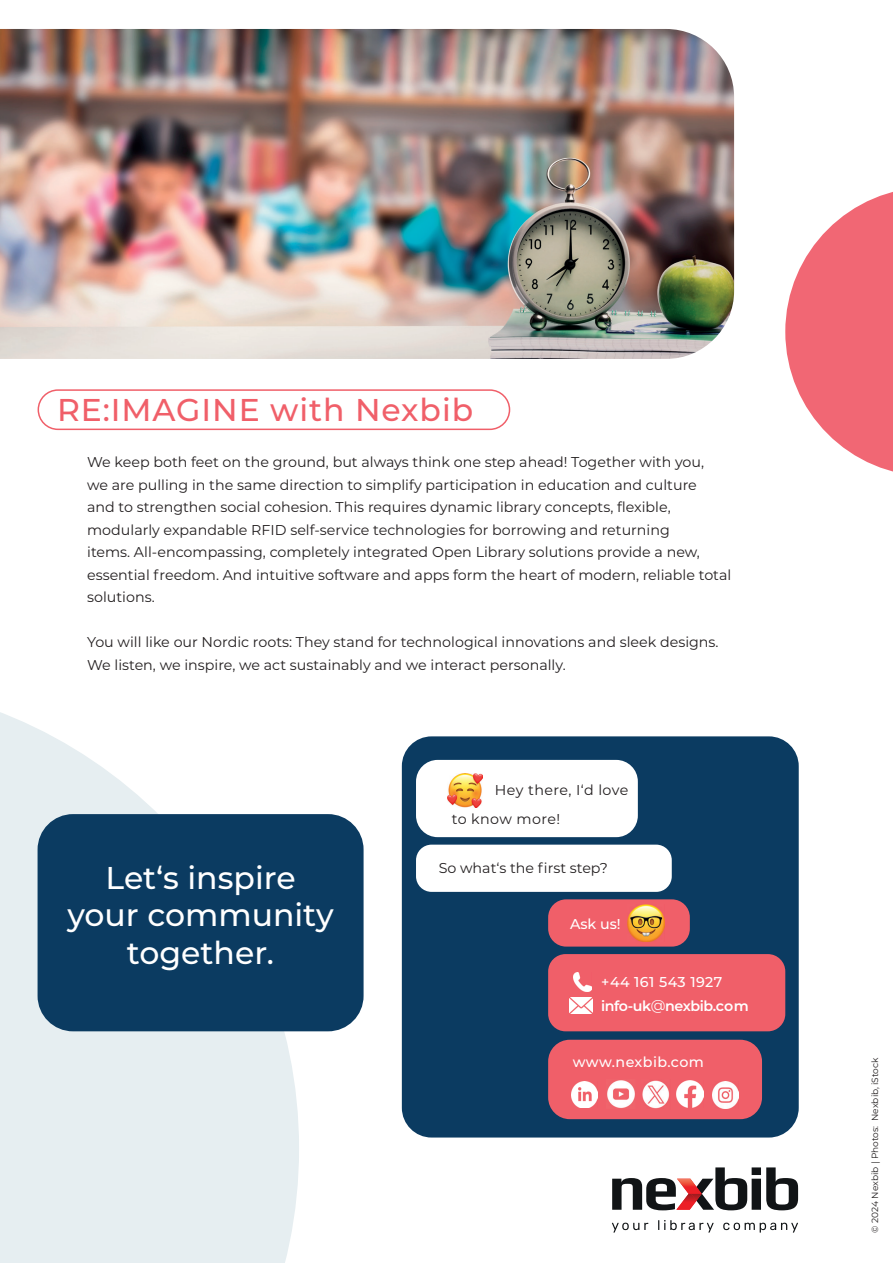
<style>
.page{position:relative;width:893px;height:1263px;background:#fff}
.page>*{position:absolute;margin:0;border:0;box-sizing:border-box;transform-origin:0 0}
.t1{font:500 31.5px/37.5px "Montserrat";color:#fff;text-align:center}
.t2{font:500 31.5px "Montserrat";letter-spacing:.03em;color:#f05f69}
.t3{font:14.25px/22.5px "Montserrat";color:#231f20}
.t4{font:600 14.25px/24px "Montserrat";letter-spacing:-.03em;color:#fff}
.t5{font:14.25px/29.1px "Montserrat";letter-spacing:.025em;color:#231f20}
.t6{font:500 14.25px "Montserrat";letter-spacing:.02em;color:#fff}
.t7{font:9px "Montserrat";color:#231f20}
.s1{font-weight:500}
.s2{font-weight:400}
</style>
<div class="page">
<svg style="left:785px;top:192px;width:108px;height:280px"></svg>
<svg style="left:612px;top:1167px;width:186px;height:43px"></svg>
<svg style="left:612px;top:1220px;width:186px;height:12px"></svg>
<img style="left:0;top:29px;width:734px;height:330px">
<svg style="left:0;top:712px;width:299px;height:551px;fill:#e6eef1"></svg>
<div style="left:402px;top:736px;width:397px;height:401px;background:#0b3b61;border-radius:30px"></div>
<div style="left:548px;top:954px;width:237px;height:77px;background:#f05f69;border-radius:17px"></div>
<img style="left:573px;top:973px;width:19px;height:19px">
<img style="left:569px;top:998px;width:24px;height:16px">
<div style="left:548px;top:1040px;width:214px;height:79px;background:#f05f69;border-radius:22px"></div>
<img style="left:571px;top:1082px;width:27px;height:25px">
<img style="left:642px;top:1080px;width:27px;height:29px">
<img style="left:607px;top:1080px;width:28px;height:28px">
<img style="left:677px;top:1081px;width:26px;height:26px">
<img style="left:713px;top:1082px;width:26px;height:26px">
<div style="left:548px;top:899px;width:142px;height:47px;background:#f05f69;border-radius:18px"></div>
<img style="left:628px;top:904px;width:37px;height:37px">
<div style="left:416px;top:845px;width:256px;height:47px;background:#fff;border-radius:16px"></div>
<div style="left:416px;top:760px;width:222px;height:77px;background:#fff;border-radius:22px"></div>
<img style="left:448px;top:774px;width:35px;height:33px">
<div style="left:38px;top:389px;width:472px;height:41px;border:2px solid #f05f69;border-radius:20px"></div>
<div style="left:38px;top:814px;width:326px;height:217px;background:#0b3b61;border-radius:35px"></div>
<h1 class="t2" style="left:57px;top:388px;width:418px">RE:IMAGINE with Nexbib</h1>
<p class="t3" style="left:87px;top:451px;width:646px">We keep both feet on the ground, but always think one step ahead! Together with you,<br>we are pulling in the same direction to simplify participation in education and culture<br>and to strengthen social cohesion. This requires dynamic library concepts, flexible, modularly expandable RFID self-service technologies for borrowing and returning<br>items. All-encompassing, completely integrated Open Library solutions provide a new, essential freedom. And intuitive software and apps form the heart of modern, reliable total solutions.</p>
<p class="t3" style="left:87px;top:631px;width:633px">You will like our Nordic roots: They stand for technological innovations and sleek designs.<br>We listen, we inspire, we act sustainably and we interact personally.</p>
<h1 class="t1" style="left:68px;top:857px;width:268px">Let‘s inspire your community together.</h1>
<p class="t5" style="left:452px;top:774px;width:178px;text-indent:43px">Hey there, I‘d love to know more!</p>
<p class="t3" style="left:439px;top:856px;width:171px">So what‘s the first step?</p>
<p class="t6" style="left:570px;top:914px;width:52px">Ask us!</p>
<p class="t4" style="left:601px;top:969px;width:149px"><span class="s1">+44 161 543 1927 </span>info-uk<span class="s2">@</span>nexbib.com</p>
<p class="t6" style="left:573px;top:1051px;width:133px">www.nexbib.com</p>
<p class="t7" style="left:869px;top:1232px;width:177px;rotate:-90deg">© 2024 Nexbib | Photos: Nexbib, iStock</p>
</div>
